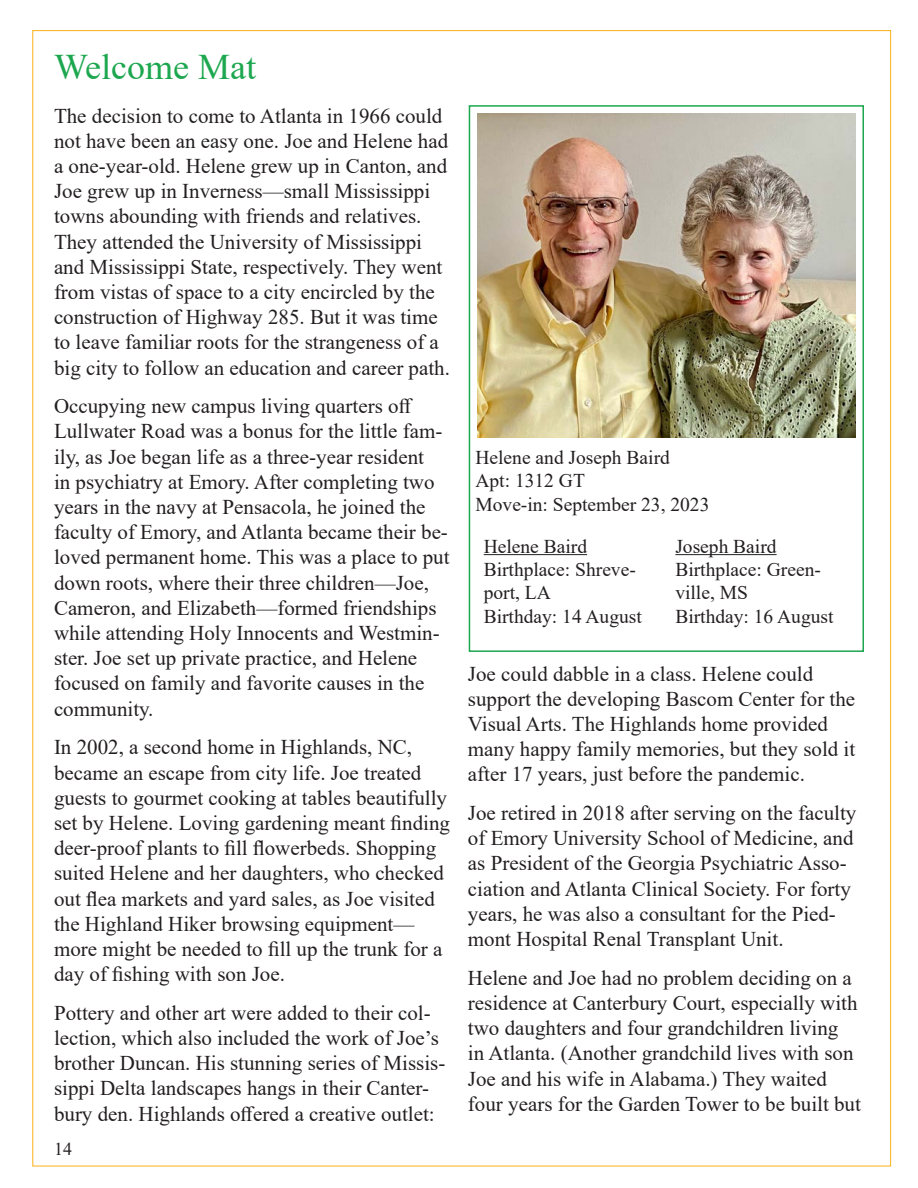
<style>
.page{position:relative;width:918px;height:1188px;background:#fff}
.page>*{position:absolute;margin:0;border:0;box-sizing:border-box;transform-origin:0 0}
.t1{font:36px "Times New Roman";color:#1ca74f}
.t2{font:21px/25.2px "Times New Roman";color:#231f20}
.t3{font:19.5px/23.4px "Times New Roman";color:#231f20}
.t4{font:18px "Times New Roman";color:#231f20}
</style>
<div class="page">
<hr style="left:484px;top:554px;width:103px;height:1px;background:#231f20">
<hr style="left:675px;top:554px;width:102px;height:1px;background:#231f20">
<div style="left:469px;top:105px;width:395px;height:547px;border:2px solid #1ca74f"></div>
<img style="left:478px;top:114px;width:377px;height:324px">
<p class="t1" style="left:54px;top:42px;width:204px">Welcome Mat</p>
<p class="t2" style="left:54px;top:102px;width:397px">The decision to come to Atlanta in 1966 could not have been an easy one. Joe and Helene had a one-year-old. Helene grew up in Canton, and Joe grew up in Inverness—small Mississippi towns abounding with friends and relatives.<br>They attended the University of Mississippi and Mississippi State, respectively. They went from vistas of space to a city encircled by the construction of Highway 285. But it was time to leave familiar roots for the strangeness of a big city to follow an education and career path.</p>
<p class="t2" style="left:54px;top:393px;width:397px">Occupying new campus living quarters off Lullwater Road was a bonus for the little fam&shy;ily, as Joe began life as a three-year resident<br>in psychiatry at Emory. After completing two years in the navy at Pensacola, he joined the faculty of Emory, and Atlanta became their be&shy;loved permanent home. This was a place to put down roots, where their three children—Joe, Cameron, and Elizabeth—formed friendships while attending Holy Innocents and Westmin&shy;ster. Joe set up private practice, and Helene focused on family and favorite causes in the community.</p>
<p class="t2" style="left:54px;top:734px;width:398px">In 2002, a second home in Highlands, NC, became an escape from city life. Joe treated guests to gourmet cooking at tables beautifully set by Helene. Loving gardening meant finding deer-proof plants to fill flowerbeds. Shopping suited Helene and her daughters, who checked out flea markets and yard sales, as Joe visited the Highland Hiker browsing equipment— more might be needed to fill up the trunk for a day of fishing with son Joe.</p>
<p class="t2" style="left:54px;top:1000px;width:393px">Pottery and other art were added to their col&shy;lection, which also included the work of Joe’s brother Duncan. His stunning series of Missis&shy;sippi Delta landscapes hangs in their Canter&shy;bury den. Highlands offered a creative outlet:</p>
<p class="t4" style="left:54px;top:1136px;width:19px">14</p>
<p class="t3" style="left:476px;top:445px;width:196px">Helene and Joseph Baird</p>
<p class="t3" style="left:476px;top:469px;width:111px">Apt: 1312 GT</p>
<p class="t3" style="left:476px;top:492px;width:235px">Move-in: September 23, 2023</p>
<p class="t3" style="left:484px;top:534px;width:105px">Helene Baird</p>
<p class="t3" style="left:484px;top:557px;width:154px">Birthplace: Shreve&shy;port, LA</p>
<p class="t3" style="left:484px;top:604px;width:160px">Birthday: 14 August</p>
<p class="t3" style="left:675px;top:534px;width:103px">Joseph Baird</p>
<p class="t3" style="left:675px;top:557px;width:147px">Birthplace: Green&shy;ville, MS</p>
<p class="t3" style="left:675px;top:604px;width:160px">Birthday: 16 August</p>
<p class="t2" style="left:468px;top:660px;width:389px">Joe could dabble in a class. Helene could support the developing Bascom Center for the Visual Arts. The Highlands home provided many happy family memories, but they sold it after 17 years, just before the pandemic.</p>
<p class="t2" style="left:468px;top:800px;width:390px">Joe retired in 2018 after serving on the faculty of Emory University School of Medicine, and as President of the Georgia Psychiatric Asso&shy;ciation and Atlanta Clinical Society. For forty years, he was also a consultant for the Pied&shy;mont Hospital Renal Transplant Unit.</p>
<p class="t2" style="left:468px;top:964px;width:394px">Helene and Joe had no problem deciding on a residence at Canterbury Court, especially with two daughters and four grandchildren living<br>in Atlanta. (Another grandchild lives with son Joe and his wife in Alabama.) They waited four years for the Garden Tower to be built but</p>
</div>
